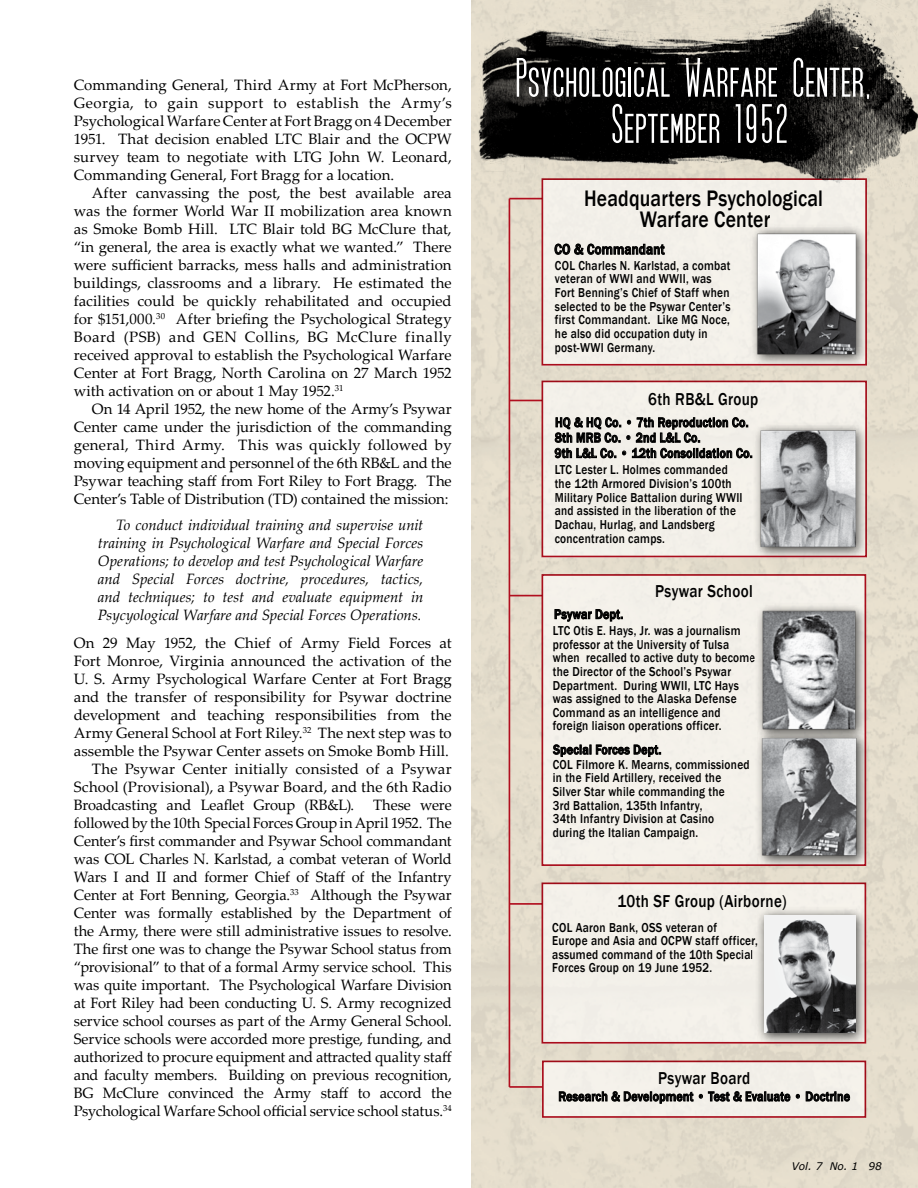
<style>
.page{position:relative;width:918px;height:1188px;background:#fff}
.page>*{position:absolute;margin:0;border:0;box-sizing:border-box;transform-origin:0 0}
.t1{font:58.05px/46.2px "SF Movie Poster";letter-spacing:.03em;color:#fff;text-align:center}
.t2{font:500 23.1px/21.6px "Franklin Gothic";letter-spacing:.01em;color:#000;text-align:center;scale:.85 1}
.t3{font:500 17.7px "Franklin Gothic";letter-spacing:.025em;color:#000;scale:.85 1}
.t4{font:15px/18px "Palatino Linotype";color:#000;text-align:justify}
.t5{font:italic 15px/18px "Palatino Linotype";color:#000;text-align:justify}
.t6{font:500 15px "Franklin Gothic";letter-spacing:.025em;color:#000;scale:.85 1}
.t7{font:500 13.8px/15.3px "Franklin Gothic";letter-spacing:.025em;color:#000;scale:.85 1}
.t8{font:500 13.35px/13.6px "Franklin Gothic";letter-spacing:.025em;color:#000;scale:.85 1}
.t9{font:italic 10.5px "Verdana";color:#000}
</style>
<div class="page">
<div style="left:471px;top:187px;width:447px;height:1001px;background:#e3dccb"></div>
<img style="left:471px;top:0;width:447px;height:187px">
<img style="left:499px;top:47px;width:383px;height:111px">
<hr style="left:509px;top:198px;width:34px;height:1px;background:#b10f1f">
<hr style="left:509px;top:199px;width:1px;height:888px;background:#b10f1f">
<hr style="left:509px;top:400px;width:34px;height:1px;background:#b10f1f">
<hr style="left:509px;top:595px;width:34px;height:1px;background:#b10f1f">
<hr style="left:509px;top:903px;width:34px;height:2px;background:#b10f1f">
<hr style="left:509px;top:1086px;width:34px;height:2px;background:#b10f1f">
<div style="left:542px;top:180px;width:324px;height:185px;background:#f3f0e9"></div>
<div style="left:542px;top:178px;width:325px;height:188px;border:2px solid #b10f1f"></div>
<div style="left:542px;top:576px;width:323px;height:290px;background:#f4f1ea"></div>
<div style="left:542px;top:574px;width:324px;height:292px;border:2px solid #b10f1f"></div>
<div style="left:542px;top:382px;width:324px;height:175px;background:#f3f1ea"></div>
<div style="left:542px;top:381px;width:325px;height:176px;border:2px solid #b10f1f"></div>
<div style="left:542px;top:884px;width:323px;height:160px;background:#f3f0e9"></div>
<div style="left:542px;top:883px;width:324px;height:161px;border:2px solid #b10f1f"></div>
<div style="left:543px;top:1062px;width:322px;height:56px;background:#f3f0e9"></div>
<div style="left:542px;top:1061px;width:324px;height:57px;border:2px solid #b10f1f"></div>
<svg style="left:555px;top:609px;width:68px;height:13px"></svg>
<svg style="left:555px;top:417px;width:194px;height:41px"></svg>
<svg style="left:559px;top:1091px;width:231px;height:13px"></svg>
<svg style="left:796px;top:1094px;width:4px;height:5px"></svg>
<svg style="left:806px;top:1091px;width:44px;height:11px"></svg>
<svg style="left:553px;top:744px;width:108px;height:13px"></svg>
<svg style="left:555px;top:244px;width:110px;height:11px"></svg>
<img style="left:751px;top:903px;width:121px;height:147px">
<img style="left:765px;top:916px;width:91px;height:117px">
<img style="left:759px;top:418px;width:113px;height:145px">
<img style="left:745px;top:430px;width:118px;height:147px">
<img style="left:756px;top:221px;width:115px;height:12px">
<img style="left:734px;top:233px;width:142px;height:170px">
<img style="left:757px;top:599px;width:115px;height:126px">
<img style="left:760px;top:610px;width:100px;height:115px">
<img style="left:751px;top:725px;width:122px;height:147px">
<img style="left:753px;top:738px;width:107px;height:123px">
<p class="t4" style="left:74px;top:75px;width:380px">Commanding General, Third Army at Fort McPherson, Georgia, to gain support to establish the Army’s Psychological Warfare Center at Fort Bragg on 4 December 1951. That decision enabled LTC Blair and the OCPW survey team to negotiate with LTG John W. Leonard, Commanding General, Fort Bragg for a location.</p>
<p class="t4" style="left:74px;top:183px;width:380px;text-indent:18px">After canvassing the post, the best available area was the former World War II mobilization area known as Smoke Bomb Hill. LTC Blair told BG McClure that, “in general, the area is exactly what we wanted.” There were sufficient barracks, mess halls and administration buildings, classrooms and a library. He estimated the facilities could be quickly rehabilitated and occupied for $151,000.<sup>30</sup> After briefing the Psychological Strategy Board (PSB) and GEN Collins, BG McClure finally received approval to establish the Psychological Warfare Center at Fort Bragg, North Carolina on 27 March 1952 with activation on or about 1 May 1952.<sup>31</sup></p>
<p class="t4" style="left:74px;top:399px;width:379px;text-indent:18px">On 14 April 1952, the new home of the Army’s Psywar Center came under the jurisdiction of the commanding general, Third Army. This was quickly followed by moving equipment and personnel of the 6th RB&amp;L and the Psywar teaching staff from Fort Riley to Fort Bragg. The Center’s Table of Distribution (TD) contained the mission:</p>
<p class="t5" style="left:98px;top:515px;width:327px;text-indent:18px">To conduct individual training and supervise unit training in Psychological Warfare and Special Forces Operations; to develop and test Psychological Warfare and Special Forces doctrine, procedures, tactics, and techniques; to test and evaluate equipment in Psycyological Warfare and Special Forces Operations.</p>
<p class="t4" style="left:74px;top:633px;width:379px">On 29 May 1952, the Chief of Army Field Forces at</p>
<p class="t4" style="left:74px;top:651px;width:380px">Fort Monroe, Virginia announced the activation of the</p>
<p class="t4" style="left:74px;top:669px;width:379px">U. S. Army Psychological Warfare Center at Fort Bragg</p>
<p class="t4" style="left:74px;top:687px;width:379px">and the transfer of responsibility for Psywar doctrine</p>
<p class="t4" style="left:74px;top:705px;width:379px">development and teaching responsibilities from the</p>
<p class="t4" style="left:74px;top:723px;width:379px">Army General School at Fort Riley.<sup>32</sup> The next step was to</p>
<p class="t4" style="left:74px;top:741px;width:377px">assemble the Psywar Center assets on Smoke Bomb Hill.</p>
<p class="t4" style="left:92px;top:759px;width:361px">The Psywar Center initially consisted of a Psywar</p>
<p class="t4" style="left:74px;top:777px;width:379px">School (Provisional), a Psywar Board, and the 6th Radio</p>
<p class="t4" style="left:74px;top:795px;width:282px">Broadcasting and Leaflet Group (RB&amp;L).</p>
<p class="t4" style="left:74px;top:795px;width:380px;text-indent:299px">These were followed by the 10th Special Forces Group in April 1952. The Center’s first commander and Psywar School commandant was COL Charles N. Karlstad, a combat veteran of World Wars I and II and former Chief of Staff of the Infantry Center at Fort Benning, Georgia.<sup>33</sup> Although the Psywar Center was formally established by the Department of the Army, there were still administrative issues to resolve.<br>The first one was to change the Psywar School status from “provisional” to that of a formal Army service school. This was quite important. The Psychological Warfare Division at Fort Riley had been conducting U. S. Army recognized service school courses as part of the Army General School.<br>Service schools were accorded more prestige, funding, and authorized to procure equipment and attracted quality staff and faculty members. Building on previous recognition, BG McClure convinced the Army staff to accord the Psychological Warfare School official service school status.<sup>34</sup></p>
<h1 class="t1" style="left:516px;top:52px;width:357px">Psychological Warfare Center,<br>September 1952</h1>
<h2 class="t2" style="left:584px;top:188px;width:282px">Headquarters Psychological<br>Warfare Center</h2>
<p class="t6" style="left:554px;top:240px;width:131px">CO &amp; Commandant</p>
<p class="t8" style="left:555px;top:259px;width:208px">COL Charles N. Karlstad, a combat veteran of WWI and WWII, was<br>Fort Benning’s Chief of Staff when selected to be the Psywar Center’s first Commandant. Like MG Noce, he also did occupation duty in post-WWI Germany.</p>
<p class="t3" style="left:648px;top:389px;width:131px">6th RB&amp;L Group</p>
<p class="t7" style="left:555px;top:415px;width:234px">HQ &amp; HQ Co. • 7th Reproduction Co.<br>8th MRB Co. • 2nd L&amp;L Co.<br>9th L&amp;L Co. • 12th Consolidation Co.</p>
<p class="t8" style="left:555px;top:463px;width:223px">LTC Lester L. Holmes commanded the 12th Armored Division’s 100th<br>Military Police Battalion during WWII and assisted in the liberation of the<br>Dachau, Hurlag, and Landsberg concentration camps.</p>
<p class="t7" style="left:554px;top:607px;width:83px">Psywar Dept.</p>
<p class="t3" style="left:655px;top:580px;width:117px">Psywar School</p>
<p class="t8" style="left:553px;top:624px;width:240px">LTC Otis E. Hays, Jr. was a journalism professor at the University of Tulsa when recalled to active duty to become the Director of the School’s Psywar Department. During WWII, LTC Hays was assigned to the Alaska Defense Command as an intelligence and foreign liaison operations officer.</p>
<p class="t8" style="left:553px;top:758px;width:233px">COL Filmore K. Mearns, commissioned in the Field Artillery, received the Silver Star while commanding the<br>3rd Battalion, 135th Infantry,<br>34th Infantry Division at Casino during the Italian Campaign.</p>
<p class="t7" style="left:553px;top:742px;width:129px">Special Forces Dept.</p>
<p class="t3" style="left:617px;top:890px;width:201px">10th SF Group (Airborne)</p>
<p class="t8" style="left:552px;top:920px;width:243px">COL Aaron Bank, OSS veteran of<br>Europe and Asia and OCPW staff officer, assumed command of the 10th Special Forces Group on 19 June 1952.</p>
<p class="t3" style="left:658px;top:1068px;width:110px">Psywar Board</p>
<p class="t7" style="left:558px;top:1089px;width:344px">Research &amp; Development • Test &amp; Evaluate • Doctrine</p>
<p class="t9" style="left:792px;top:1159px;width:92px">Vol. 7 No. 1 98</p>
</div>
